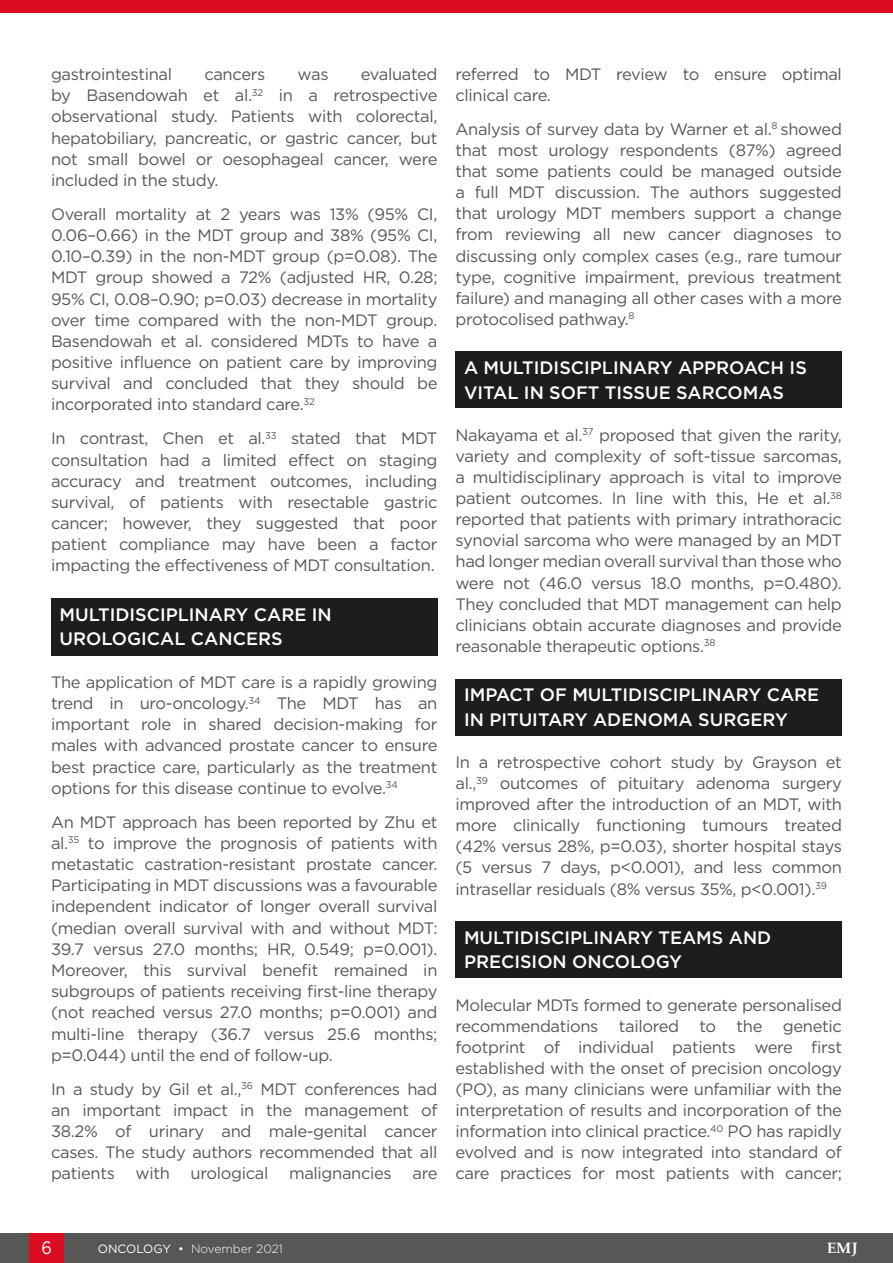
<style>
.page{position:relative;width:893px;height:1263px;background:#fff}
.page>*{position:absolute;margin:0;border:0;box-sizing:border-box;transform-origin:0 0}
.H1__Heading_1{font:500 18px/24.2px "Gotham";color:#fff}
.t1{font:18px "Gotham";color:#fff;scale:.9 1}
.Body_Text__Justifica{font:16.5px/21.1px "Gotham";letter-spacing:-.02em;color:#575756;text-align:justify}
.t2{font:700 15px "Palatino Linotype";color:#fff}
.t3{font:300 12px "Gotham";color:#fff}
.s1{font-weight:400}
</style>
<div class="page">
<div style="left:0;top:0;width:893px;height:13px;background:#dc0c23"></div>
<div style="left:0;top:1233px;width:893px;height:30px;background:#575756"></div>
<div style="left:30px;top:1233px;width:34px;height:30px;background:#dc0c23"></div>
<div style="left:51px;top:598px;width:386px;height:57px;background:#1d1d1d"></div>
<div style="left:455px;top:351px;width:387px;height:57px;background:#1d1d1d"></div>
<div style="left:455px;top:678px;width:387px;height:57px;background:#1d1d1d"></div>
<div style="left:455px;top:921px;width:387px;height:57px;background:#1d1d1d"></div>
<p class="Body_Text__Justifica" style="left:51px;top:63px;width:388px;text-indent:310px">evaluated by Basendowah et al.<sup>32</sup> in a retrospective observational study. Patients with colorectal, hepatobiliary, pancreatic, or gastric cancer, but not small bowel or oesophageal cancer, were included in the study.</p>
<p class="Body_Text__Justifica" style="left:51px;top:203px;width:388px">Overall mortality at 2 years was 13% (95% CI, 0.06–0.66) in the MDT group and 38% (95% CI, 0.10–0.39) in the non-MDT group (p=0.08). The MDT group showed a 72% (adjusted HR, 0.28; 95% CI, 0.08–0.90; p=0.03) decrease in mortality over time compared with the non-MDT group.<br>Basendowah et al. considered MDTs to have a positive influence on patient care by improving survival and concluded that they should be incorporated into standard care.<sup>32</sup></p>
<p class="Body_Text__Justifica" style="left:51px;top:428px;width:388px">In contrast, Chen et al.<sup>33</sup> stated that MDT consultation had a limited effect on staging accuracy and treatment outcomes, including survival, of patients with resectable gastric cancer; however, they suggested that poor patient compliance may have been a factor impacting the effectiveness of MDT consultation.</p>
<p class="H1__Heading_1" style="left:60px;top:602px;width:274px">MULTIDISCIPLINARY CARE IN<br>UROLOGICAL CANCERS</p>
<p class="Body_Text__Justifica" style="left:51px;top:671px;width:388px">The application of MDT care is a rapidly growing trend in uro-oncology.<sup>34</sup> The MDT has an important role in shared decision-making for males with advanced prostate cancer to ensure best practice care, particularly as the treatment options for this disease continue to evolve.<sup>34</sup></p>
<p class="Body_Text__Justifica" style="left:51px;top:811px;width:388px">An MDT approach has been reported by Zhu et al.<sup>35</sup> to improve the prognosis of patients with metastatic castration-resistant prostate cancer.<br>Participating in MDT discussions was a favourable independent indicator of longer overall survival (median overall survival with and without MDT:<br>39.7 versus 27.0 months; HR, 0.549; p=0.001).<br>Moreover, this survival benefit remained in subgroups of patients receiving first-line therapy (not reached versus 27.0 months; p=0.001) and multi‑line therapy (36.7 versus 25.6 months; p=0.044) until the end of follow-up.</p>
<p class="Body_Text__Justifica" style="left:51px;top:1078px;width:388px">In a study by Gil et al.,<sup>36</sup> MDT conferences had an important impact in the management of 38.2% of urinary and male-genital cancer cases. The study authors recommended that all patients</p>
<p class="Body_Text__Justifica" style="left:51px;top:63px;width:123px">gastrointestinal</p>
<p class="Body_Text__Justifica" style="left:204px;top:63px;width:63px">cancers</p>
<p class="Body_Text__Justifica" style="left:298px;top:63px;width:32px">was</p>
<p class="Body_Text__Justifica" style="left:136px;top:1162px;width:36px">with</p>
<p class="Body_Text__Justifica" style="left:191px;top:1162px;width:79px">urological</p>
<p class="Body_Text__Justifica" style="left:289px;top:1162px;width:104px">malignancies</p>
<p class="Body_Text__Justifica" style="left:412px;top:1162px;width:26px">are</p>
<p class="Body_Text__Justifica" style="left:455px;top:63px;width:388px">referred to MDT review to ensure optimal clinical care.</p>
<p class="Body_Text__Justifica" style="left:455px;top:118px;width:388px">Analysis of survey data by Warner et al.<sup>8</sup> showed that most urology respondents (87%) agreed that some patients could be managed outside a full MDT discussion. The authors suggested that urology MDT members support a change from reviewing all new cancer diagnoses to discussing only complex cases (e.g., rare tumour type, cognitive impairment, previous treatment failure) and managing all other cases with a more protocolised pathway.<sup>8</sup></p>
<p class="H1__Heading_1" style="left:464px;top:356px;width:344px">A MULTIDISCIPLINARY APPROACH IS<br>VITAL IN SOFT TISSUE SARCOMAS</p>
<p class="Body_Text__Justifica" style="left:455px;top:424px;width:388px">Nakayama et al.<sup>37</sup> proposed that given the rarity, variety and complexity of soft-tissue sarcomas, a multidisciplinary approach is vital to improve patient outcomes. In line with this, He et al.<sup>38 </sup>reported that patients with primary intrathoracic synovial sarcoma who were managed by an MDT had longer median overall survival than those who were not (46.0 versus 18.0 months, p=0.480).<br>They concluded that MDT management can help clinicians obtain accurate diagnoses and provide reasonable therapeutic options.<sup>38</sup></p>
<p class="H1__Heading_1" style="left:464px;top:683px;width:357px">IMPACT OF MULTIDISCIPLINARY CARE<br>IN PITUITARY ADENOMA SURGERY</p>
<p class="Body_Text__Justifica" style="left:455px;top:751px;width:388px">In a retrospective cohort study by Grayson et al.,<sup>39</sup> outcomes of pituitary adenoma surgery improved after the introduction of an MDT, with more clinically functioning tumours treated (42% versus 28%, p=0.03), shorter hospital stays (5 versus 7 days, p&lt;0.001), and less common intrasellar residuals (8% versus 35%, p&lt;0.001).<sup>39</sup></p>
<p class="H1__Heading_1" style="left:464px;top:925px;width:309px">MULTIDISCIPLINARY TEAMS AND<br>PRECISION ONCOLOGY</p>
<p class="Body_Text__Justifica" style="left:455px;top:994px;width:388px">Molecular MDTs formed to generate personalised recommendations tailored to the genetic footprint of individual patients were first established with the onset of precision oncology (PO), as many clinicians were unfamiliar with the interpretation of results and incorporation of the information into clinical practice.<sup>40</sup> PO has rapidly evolved and is now integrated into standard of care practices for most patients with cancer;</p>
<p class="t1" style="left:42px;top:1236px;width:13px">6</p>
<p class="t3" style="left:98px;top:1241px;width:187px"><span class="s1">ONCOLOGY •</span> November 2021</p>
<p class="t2" style="left:827px;top:1238px;width:32px">EMJ</p>
</div>
